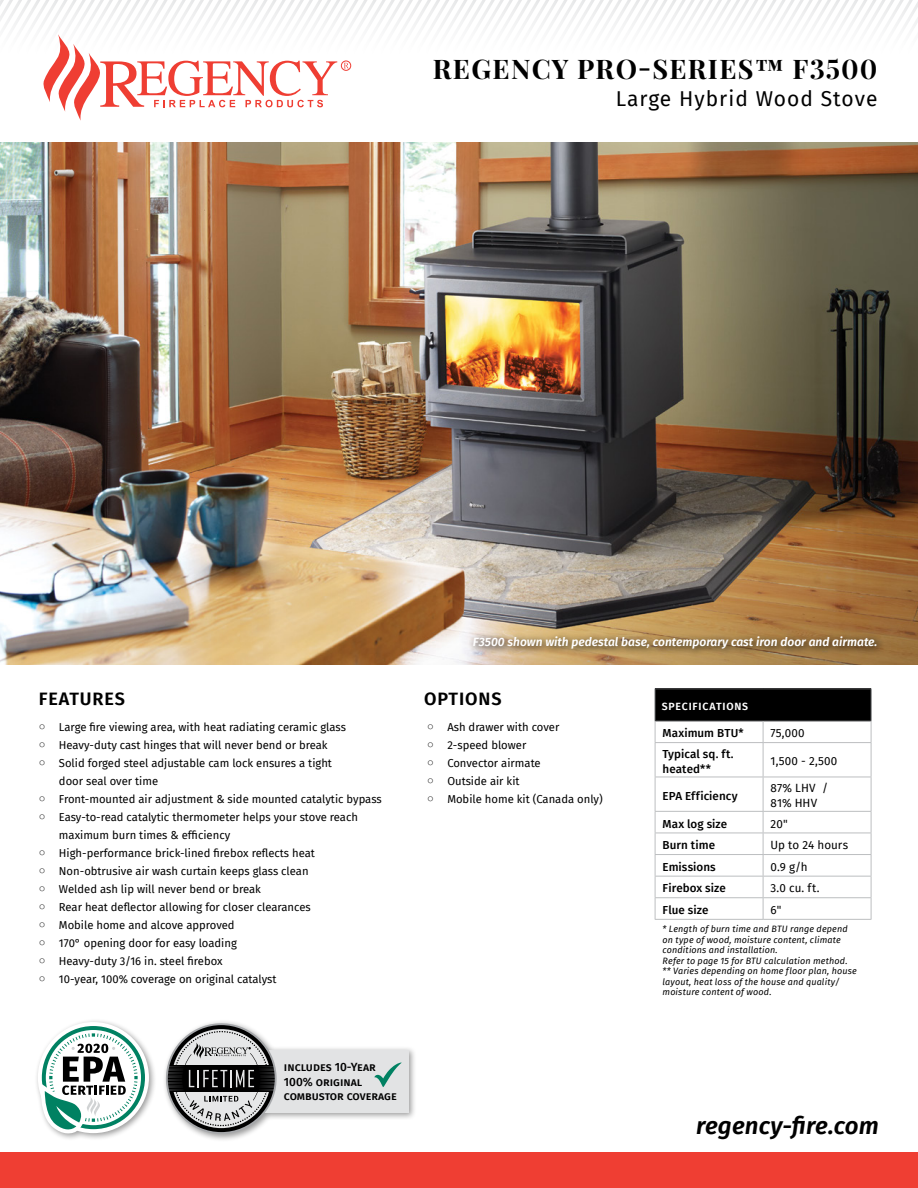
<style>
.page{position:relative;width:918px;height:1188px;background:#fff}
.page>*{position:absolute;margin:0;border:0;box-sizing:border-box;transform-origin:0 0}
.t1{font:700 27px "Playfair Display";letter-spacing:.05em;color:#000}
.t2{font:italic 600 24px "Fira Sans";letter-spacing:.01em;color:#000}
.t3{font:21px "Fira Sans";letter-spacing:.05em;color:#000}
.t4{font:600 18px "Fira Sans";letter-spacing:.05em;color:#000}
.t5{font:italic 600 12px "Fira Sans";color:#fff}
.t6{font:500 11.85px/14.5px "Fira Sans";color:#000}
.t7{font:500 11.7px/15px "Fira Sans";letter-spacing:.005em;color:#000}
.t8{font:11.7px/15px "Fira Sans";letter-spacing:.01em;color:#000}
.t9{font:11.25px/18px "Fira Sans";color:#000}
.t10{font:600 10.5px "Fira Sans";letter-spacing:.075em;color:#fff}
.t11{font:italic 9px/10.5px "Fira Sans";letter-spacing:.015em;color:#000}
.s1{font-family:"Arial Unicode MS"}
</style>
<div class="page">
<img style="left:0;top:143px;width:918px;height:521px">
<div style="left:468px;top:631px;width:418px;height:27px;background:#000;opacity:.9"></div>
<svg style="left:0;top:0;width:918px;height:121px"></svg>
<div style="left:341px;top:61px;width:10px;height:10px;border:1px solid #ef3e33;border-radius:50%"></div>
<div style="left:162px;top:1019px;width:255px;height:123px;background:#000;opacity:.4"></div>
<div style="left:246px;top:1050px;width:162px;height:63px;background:#e2e3e4"></div>
<svg style="left:374px;top:1063px;width:28px;height:24px"></svg>
<svg style="left:165px;top:1022px;width:113px;height:113px"></svg>
<div style="left:34px;top:1018px;width:123px;height:124px;background:#000;opacity:.4"></div>
<svg style="left:38px;top:1022px;width:111px;height:112px"></svg>
<div style="left:0;top:1153px;width:918px;height:35px;background:#ef3e33"></div>
<div style="left:655px;top:689px;width:216px;height:32px;background:#000"></div>
<hr style="left:655px;top:688px;width:108px;height:1px;background:#58595b">
<hr style="left:655px;top:689px;width:1px;height:32px;background:#58595b">
<hr style="left:763px;top:688px;width:108px;height:1px;background:#58595b">
<hr style="left:871px;top:689px;width:1px;height:32px;background:#58595b">
<hr style="left:655px;top:721px;width:108px;height:1px;background:#58595b">
<hr style="left:763px;top:721px;width:108px;height:1px;background:#58595b">
<svg style="left:655px;top:721px;width:1px;height:21px"></svg>
<svg style="left:763px;top:721px;width:1px;height:21px"></svg>
<svg style="left:871px;top:721px;width:1px;height:21px"></svg>
<hr style="left:655px;top:742px;width:108px;height:1px;background:#bcbec0">
<hr style="left:655px;top:743px;width:1px;height:34px;background:#bcbec0">
<hr style="left:763px;top:742px;width:108px;height:1px;background:#bcbec0">
<hr style="left:763px;top:743px;width:1px;height:34px;background:#bcbec0">
<hr style="left:871px;top:743px;width:1px;height:34px;background:#bcbec0">
<hr style="left:655px;top:777px;width:108px;height:1px;background:#bcbec0">
<hr style="left:655px;top:777px;width:1px;height:34px;background:#bcbec0">
<hr style="left:763px;top:777px;width:108px;height:1px;background:#bcbec0">
<hr style="left:763px;top:777px;width:1px;height:34px;background:#bcbec0">
<hr style="left:871px;top:777px;width:1px;height:34px;background:#bcbec0">
<hr style="left:655px;top:811px;width:108px;height:1px;background:#bcbec0">
<hr style="left:763px;top:811px;width:108px;height:1px;background:#bcbec0">
<hr style="left:655px;top:833px;width:108px;height:1px;background:#bcbec0">
<hr style="left:763px;top:833px;width:108px;height:1px;background:#bcbec0">
<hr style="left:655px;top:854px;width:108px;height:1px;background:#bcbec0">
<hr style="left:763px;top:854px;width:108px;height:1px;background:#bcbec0">
<hr style="left:655px;top:876px;width:108px;height:1px;background:#bcbec0">
<hr style="left:763px;top:876px;width:108px;height:1px;background:#bcbec0">
<hr style="left:655px;top:897px;width:108px;height:1px;background:#bcbec0">
<svg style="left:655px;top:812px;width:1px;height:107px"></svg>
<hr style="left:763px;top:897px;width:108px;height:1px;background:#bcbec0">
<svg style="left:763px;top:812px;width:1px;height:107px"></svg>
<svg style="left:871px;top:812px;width:1px;height:107px"></svg>
<hr style="left:655px;top:919px;width:108px;height:1px;background:#bcbec0">
<hr style="left:763px;top:919px;width:108px;height:1px;background:#bcbec0">
<h1 class="t1" style="left:433px;top:52px;width:446px">REGENCY PRO-SERIES™ F3500</h1>
<h3 class="t3" style="left:616px;top:83px;width:263px">Large Hybrid Wood Stove</h3>
<p class="t5" style="left:473px;top:632px;width:406px">F3500 shown with pedestal base, contemporary cast iron door and airmate.</p>
<h3 class="t4" style="left:39px;top:684px;width:88px">FEATURES</h3>
<h3 class="t4" style="left:424px;top:684px;width:79px">OPTIONS</h3>
<p class="t9" style="left:39px;top:717px;width:309px"><span class="s1">○</span> Large fire viewing area, with heat radiating ceramic glass</p>
<p class="t9" style="left:39px;top:735px;width:290px"><span class="s1">○</span> Heavy-duty cast hinges that will never bend or break</p>
<p class="t9" style="left:59px;top:753px;width:275px;text-indent:-20px"><span class="s1">○</span> Solid forged steel adjustable cam lock ensures a tight door seal over time</p>
<p class="t9" style="left:39px;top:789px;width:345px"><span class="s1">○</span> Front-mounted air adjustment &amp; side mounted catalytic bypass</p>
<p class="t9" style="left:59px;top:807px;width:301px;text-indent:-20px"><span class="s1">○</span> Easy-to-read catalytic thermometer helps your stove reach maximum burn times &amp; efficiency</p>
<p class="t9" style="left:39px;top:843px;width:278px"><span class="s1">○</span> High-performance brick-lined firebox reflects heat</p>
<p class="t9" style="left:39px;top:861px;width:271px"><span class="s1">○</span> Non-obtrusive air wash curtain keeps glass clean</p>
<p class="t9" style="left:39px;top:879px;width:224px"><span class="s1">○</span> Welded ash lip will never bend or break</p>
<p class="t9" style="left:39px;top:897px;width:274px"><span class="s1">○</span> Rear heat deflector allowing for closer clearances</p>
<p class="t9" style="left:39px;top:915px;width:198px"><span class="s1">○</span> Mobile home and alcove approved</p>
<p class="t9" style="left:39px;top:933px;width:200px"><span class="s1">○</span> 170° opening door for easy loading</p>
<p class="t9" style="left:39px;top:951px;width:185px"><span class="s1">○</span> Heavy-duty 3/16 in. steel firebox</p>
<p class="t9" style="left:39px;top:969px;width:239px"><span class="s1">○</span> 10-year, 100% coverage on original catalyst</p>
<p class="t6" style="left:284px;top:1059px;width:114px">includes 10-Year<br>100% original combustor coverage</p>
<p class="t9" style="left:427px;top:717px;width:134px"><span class="s1">○</span> Ash drawer with cover</p>
<p class="t9" style="left:427px;top:735px;width:101px"><span class="s1">○</span> 2-speed blower</p>
<p class="t9" style="left:427px;top:753px;width:115px"><span class="s1">○</span> Convector airmate</p>
<p class="t9" style="left:427px;top:771px;width:94px"><span class="s1">○</span> Outside air kit</p>
<p class="t9" style="left:427px;top:789px;width:177px"><span class="s1">○</span> Mobile home kit (Canada only)</p>
<p class="t10" style="left:662px;top:698px;width:88px">SPECIFICATIONS</p>
<p class="t7" style="left:663px;top:725px;width:83px">Maximum BTU*</p>
<p class="t8" style="left:771px;top:725px;width:36px">75,000</p>
<p class="t7" style="left:663px;top:746px;width:73px">Typical sq. ft. heated**</p>
<p class="t8" style="left:771px;top:753px;width:68px">1,500 - 2,500</p>
<p class="t7" style="left:663px;top:787px;width:77px">EPA Efficiency</p>
<p class="t8" style="left:771px;top:780px;width:59px">87% LHV /<br>81% HHV</p>
<p class="t7" style="left:663px;top:815px;width:66px">Max log size</p>
<p class="t8" style="left:771px;top:816px;width:19px">20"</p>
<p class="t7" style="left:663px;top:837px;width:54px">Burn time</p>
<p class="t8" style="left:771px;top:837px;width:79px">Up to 24 hours</p>
<p class="t7" style="left:663px;top:859px;width:55px">Emissions</p>
<p class="t8" style="left:771px;top:859px;width:39px">0.9 g/h</p>
<p class="t7" style="left:663px;top:880px;width:65px">Firebox size</p>
<p class="t8" style="left:771px;top:880px;width:50px">3.0 cu. ft.</p>
<p class="t7" style="left:663px;top:902px;width:47px">Flue size</p>
<p class="t8" style="left:771px;top:902px;width:12px">6"</p>
<p class="t11" style="left:663px;top:923px;width:196px">* Length of burn time and BTU range depend on type of wood, moisture content, climate conditions and installation.<br>Refer to page 15 for BTU calculation method. ** Varies depending on home floor plan, house layout, heat loss of the house and quality/ moisture content of wood.</p>
<h2 class="t2" style="left:696px;top:1106px;width:184px">regency-fire.com</h2>
</div>
